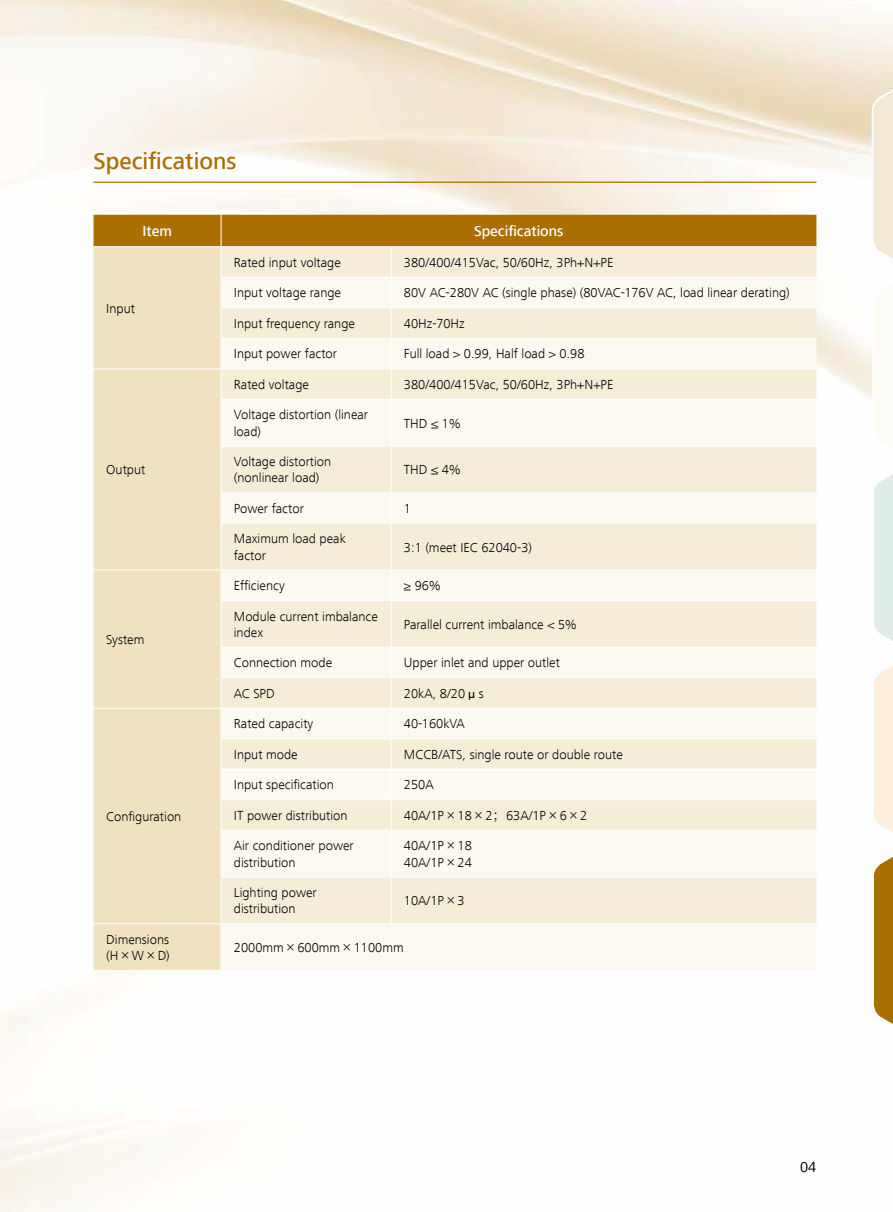
<style>
.page{position:relative;width:893px;height:1212px;background:#fff}
.page>*{position:absolute;margin:0;border:0;box-sizing:border-box;transform-origin:0 0}
.t1{font:500 24px "Frutiger Next LT";color:#ab6f00}
.t2{font:500 15px "Frutiger Next LT";color:#fff}
.t3{font:15px "Frutiger Next LT";color:#000}
.t4{font:300 13.5px/16.2px "Frutiger Next LT";color:#000}
.s1{font-family:"FZLTXHK GBK1 0";font-weight:400}
</style>
<div class="page">
<hr style="left:94px;top:182px;width:722px;height:1px;background:#ab6f00">
<div style="left:94px;top:215px;width:722px;height:31px;background:#ab6f00"></div>
<div style="left:94px;top:247px;width:127px;height:723px;background:#f0e2c1"></div>
<div style="left:222px;top:247px;width:594px;height:30px;background:#f6edd9"></div>
<svg style="left:222px;top:278px;width:594px;height:692px;fill:#fcf9f1"></svg>
<hr style="left:221px;top:215px;width:1px;height:31px;background:#fff">
<hr style="left:391px;top:247px;width:1px;height:30px;background:#fff">
<svg style="left:391px;top:278px;width:1px;height:29px"></svg>
<hr style="left:391px;top:308px;width:1px;height:30px;background:#fff">
<svg style="left:391px;top:339px;width:1px;height:29px"></svg>
<hr style="left:391px;top:369px;width:1px;height:30px;background:#fff">
<hr style="left:391px;top:400px;width:1px;height:45px;background:#fff">
<hr style="left:391px;top:447px;width:1px;height:45px;background:#fff">
<hr style="left:391px;top:493px;width:1px;height:30px;background:#fff">
<hr style="left:391px;top:524px;width:1px;height:45px;background:#fff">
<hr style="left:391px;top:570px;width:1px;height:30px;background:#fff">
<hr style="left:391px;top:601px;width:1px;height:46px;background:#fff">
<svg style="left:391px;top:648px;width:1px;height:29px"></svg>
<hr style="left:391px;top:678px;width:1px;height:30px;background:#fff">
<svg style="left:391px;top:709px;width:1px;height:29px"></svg>
<hr style="left:391px;top:739px;width:1px;height:30px;background:#fff">
<svg style="left:391px;top:770px;width:1px;height:29px"></svg>
<hr style="left:391px;top:800px;width:1px;height:30px;background:#fff">
<hr style="left:391px;top:831px;width:1px;height:45px;background:#fff">
<hr style="left:391px;top:877px;width:1px;height:46px;background:#fff">
<hr style="left:94px;top:569px;width:127px;height:1px;background:#fff">
<hr style="left:94px;top:708px;width:127px;height:1px;background:#fff">
<hr style="left:221px;top:307px;width:170px;height:1px;background:#fff">
<hr style="left:391px;top:307px;width:425px;height:1px;background:#fff">
<hr style="left:221px;top:338px;width:170px;height:1px;background:#fff">
<hr style="left:391px;top:338px;width:425px;height:1px;background:#fff">
<hr style="left:221px;top:368px;width:170px;height:1px;background:#fff">
<hr style="left:391px;top:368px;width:425px;height:1px;background:#fff">
<hr style="left:221px;top:399px;width:170px;height:1px;background:#fff">
<hr style="left:391px;top:399px;width:425px;height:1px;background:#fff">
<hr style="left:221px;top:445px;width:170px;height:2px;background:#fff">
<hr style="left:391px;top:445px;width:425px;height:2px;background:#fff">
<hr style="left:221px;top:492px;width:170px;height:1px;background:#fff">
<hr style="left:391px;top:492px;width:425px;height:1px;background:#fff">
<hr style="left:221px;top:523px;width:170px;height:1px;background:#fff">
<hr style="left:391px;top:523px;width:425px;height:1px;background:#fff">
<hr style="left:221px;top:569px;width:170px;height:1px;background:#fff">
<hr style="left:391px;top:569px;width:425px;height:1px;background:#fff">
<hr style="left:221px;top:600px;width:170px;height:1px;background:#fff">
<hr style="left:391px;top:600px;width:425px;height:1px;background:#fff">
<hr style="left:221px;top:647px;width:170px;height:1px;background:#fff">
<hr style="left:391px;top:647px;width:425px;height:1px;background:#fff">
<hr style="left:221px;top:677px;width:170px;height:1px;background:#fff">
<hr style="left:391px;top:677px;width:425px;height:1px;background:#fff">
<hr style="left:221px;top:708px;width:170px;height:1px;background:#fff">
<hr style="left:391px;top:708px;width:425px;height:1px;background:#fff">
<hr style="left:221px;top:738px;width:170px;height:1px;background:#fff">
<hr style="left:391px;top:738px;width:425px;height:1px;background:#fff">
<hr style="left:221px;top:769px;width:170px;height:1px;background:#fff">
<hr style="left:391px;top:769px;width:425px;height:1px;background:#fff">
<hr style="left:221px;top:799px;width:170px;height:1px;background:#fff">
<hr style="left:391px;top:799px;width:425px;height:1px;background:#fff">
<hr style="left:221px;top:830px;width:170px;height:1px;background:#fff">
<hr style="left:391px;top:830px;width:425px;height:1px;background:#fff">
<hr style="left:221px;top:876px;width:170px;height:1px;background:#fff">
<hr style="left:391px;top:876px;width:425px;height:1px;background:#fff">
<hr style="left:221px;top:923px;width:170px;height:1px;background:#fff">
<hr style="left:391px;top:923px;width:425px;height:1px;background:#fff">
<hr style="left:94px;top:368px;width:127px;height:1px;background:#fff">
<hr style="left:94px;top:923px;width:127px;height:1px;background:#fff">
<svg style="left:871px;top:83px;width:22px;height:176px;background:#f4ebda"></svg>
<svg style="left:871px;top:283px;width:22px;height:167px"></svg>
<svg style="left:874px;top:474px;width:19px;height:168px;background:#e1edeb"></svg>
<svg style="left:874px;top:665px;width:19px;height:168px;background:#feefdf"></svg>
<svg style="left:873px;top:856px;width:20px;height:168px;background:#b5801f"></svg>
<h1 class="t1" style="left:94px;top:148px;width:144px">Specifications</h1>
<p class="t4" style="left:106px;top:300px;width:30px">Input</p>
<p class="t2" style="left:143px;top:223px;width:31px">Item</p>
<p class="t2" style="left:474px;top:223px;width:91px">Specifications</p>
<p class="t4" style="left:234px;top:254px;width:108px">Rated input voltage</p>
<p class="t4" style="left:404px;top:254px;width:211px">380/400/415Vac, 50/60Hz, 3Ph+N+PE</p>
<p class="t4" style="left:234px;top:285px;width:109px">Input voltage range</p>
<p class="t4" style="left:404px;top:285px;width:387px">80V AC-280V AC (single phase) (80VAC-176V AC, load linear derating)</p>
<p class="t4" style="left:234px;top:315px;width:123px">Input frequency range</p>
<p class="t4" style="left:404px;top:315px;width:62px">40Hz-70Hz</p>
<p class="t4" style="left:234px;top:346px;width:105px">Input power factor</p>
<p class="t4" style="left:404px;top:346px;width:182px">Full load &gt; 0.99, Half load &gt; 0.98</p>
<p class="t4" style="left:106px;top:462px;width:41px">Output</p>
<p class="t4" style="left:106px;top:631px;width:40px">System</p>
<p class="t4" style="left:106px;top:808px;width:77px">Configuration</p>
<p class="t4" style="left:234px;top:376px;width:77px">Rated voltage</p>
<p class="t4" style="left:404px;top:376px;width:211px">380/400/415Vac, 50/60Hz, 3Ph+N+PE</p>
<p class="t4" style="left:234px;top:407px;width:136px">Voltage distortion (linear load)</p>
<p class="t4" style="left:404px;top:415px;width:58px">THD ≤ 1%</p>
<p class="t4" style="left:234px;top:454px;width:99px">Voltage distortion (nonlinear load)</p>
<p class="t4" style="left:404px;top:462px;width:58px">THD ≤ 4%</p>
<p class="t4" style="left:234px;top:500px;width:71px">Power factor</p>
<p class="t4" style="left:404px;top:500px;width:9px">1</p>
<p class="t4" style="left:234px;top:531px;width:113px">Maximum load peak factor</p>
<p class="t4" style="left:404px;top:539px;width:130px">3:1 (meet IEC 62040-3)</p>
<p class="t4" style="left:234px;top:577px;width:52px">Efficiency</p>
<p class="t4" style="left:404px;top:577px;width:38px">≥ 96%</p>
<p class="t4" style="left:234px;top:608px;width:146px">Module current imbalance index</p>
<p class="t4" style="left:404px;top:616px;width:174px">Parallel current imbalance &lt; 5%</p>
<p class="t4" style="left:234px;top:655px;width:100px">Connection mode</p>
<p class="t4" style="left:404px;top:655px;width:158px">Upper inlet and upper outlet</p>
<p class="t4" style="left:234px;top:685px;width:42px">AC SPD</p>
<p class="t4" style="left:404px;top:685px;width:81px">20kA, 8/20<span class="s1">μ</span>s</p>
<p class="t4" style="left:234px;top:716px;width:81px">Rated capacity</p>
<p class="t4" style="left:404px;top:716px;width:62px">40-160kVA</p>
<p class="t4" style="left:234px;top:746px;width:65px">Input mode</p>
<p class="t4" style="left:404px;top:746px;width:220px">MCCB/ATS, single route or double route</p>
<p class="t4" style="left:234px;top:777px;width:101px">Input specification</p>
<p class="t4" style="left:404px;top:777px;width:31px">250A</p>
<p class="t4" style="left:234px;top:807px;width:115px">IT power distribution</p>
<p class="t4" style="left:404px;top:807px;width:185px">40A/1P<span class="s1">×</span>18<span class="s1">×</span>2<span class="s1">；</span>63A/1P<span class="s1">×</span>6<span class="s1">×</span>2</p>
<p class="t4" style="left:234px;top:838px;width:121px">Air conditioner power distribution</p>
<p class="t4" style="left:404px;top:838px;width:69px">40A/1P<span class="s1">×</span>18<br>40A/1P<span class="s1">×</span>24</p>
<p class="t4" style="left:234px;top:884px;width:84px">Lighting power distribution</p>
<p class="t4" style="left:404px;top:893px;width:62px">10A/1P<span class="s1">×</span>3</p>
<p class="t4" style="left:106px;top:931px;width:65px">Dimensions (H<span class="s1">×</span>W<span class="s1">×</span>D)</p>
<p class="t4" style="left:234px;top:939px;width:171px">2000mm<span class="s1">×</span>600mm<span class="s1">×</span>1100mm</p>
<p class="t3" style="left:800px;top:1159px;width:18px">04</p>
</div>
